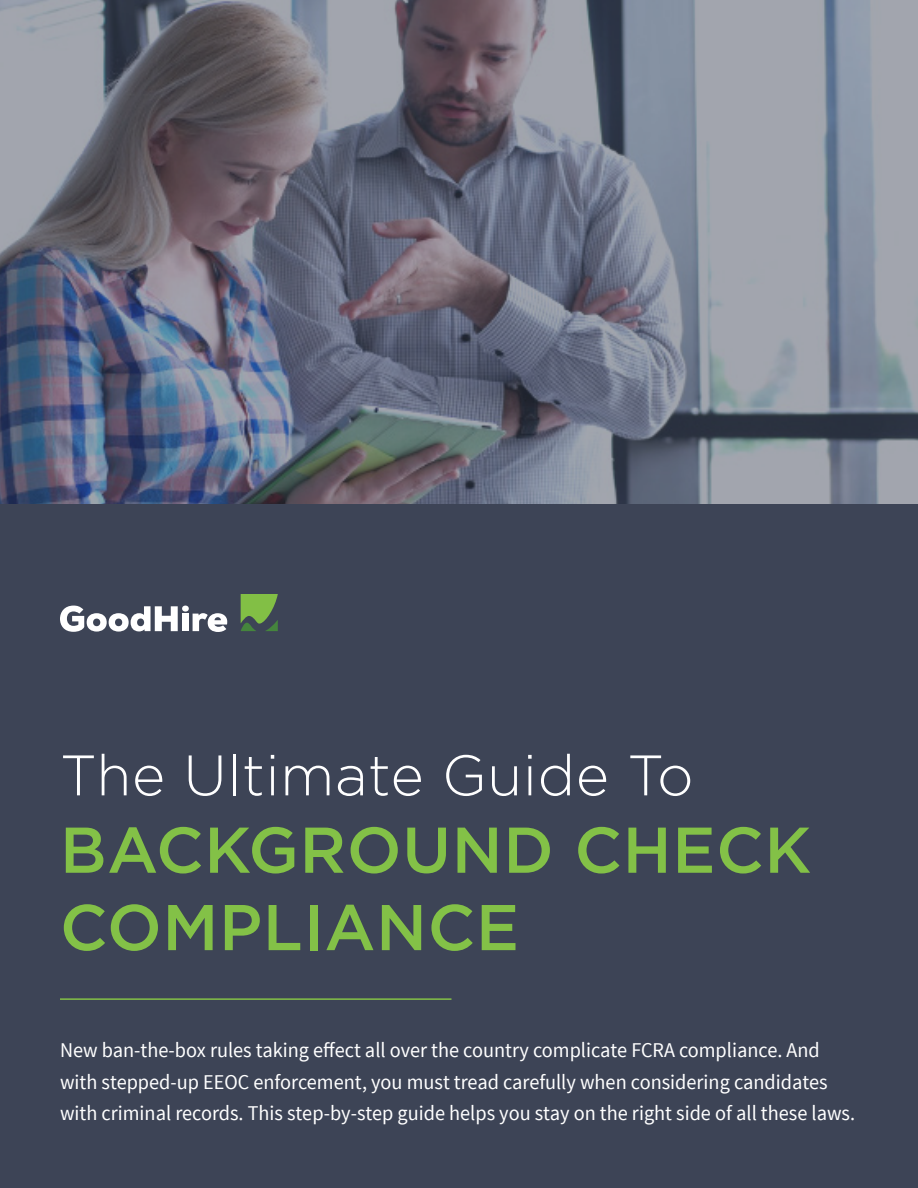
<style>
.page{position:relative;width:918px;height:1188px;background:#fff}
.page>*{position:absolute;margin:0;border:0;box-sizing:border-box;transform-origin:0 0}
.t1{font:500 64.5px/77.4px "Gotham";letter-spacing:.01em;color:#83c147}
.t2{font:300 57px "Gotham";letter-spacing:.01em;color:#fff}
.t3{font:21px/31.5px "Source Sans Pro";color:#fff}
</style>
<div class="page">
<svg style="left:0;top:0;width:918px;height:504px;background:#747887"></svg>
<div style="left:0;top:504px;width:918px;height:684px;background:#3d4456"></div>
<hr style="left:60px;top:998px;width:392px;height:2px;background:#83c147">
<div style="left:182px;top:606px;width:7px;height:6px;background:#fff;border-radius:50%"></div>
<div style="left:182px;top:613px;width:7px;height:18px;background:#fff"></div>
<svg style="left:60px;top:606px;width:118px;height:26px"></svg>
<svg style="left:193px;top:613px;width:35px;height:19px"></svg>
<svg style="left:241px;top:594px;width:37px;height:37px"></svg>
<h2 class="t2" style="left:60px;top:739px;width:635px">The Ultimate Guide To</h2>
<h1 class="t1" style="left:60px;top:810px;width:753px">BACKGROUND CHECK<br>COMPLIANCE</h1>
<p class="t3" style="left:60px;top:1035px;width:797px">New ban-the-box rules taking effect all over the country complicate FCRA compliance. And with stepped-up EEOC enforcement, you must tread carefully when considering candidates with criminal records. This step-by-step guide helps you stay on the right side of all these laws.</p>
</div>
